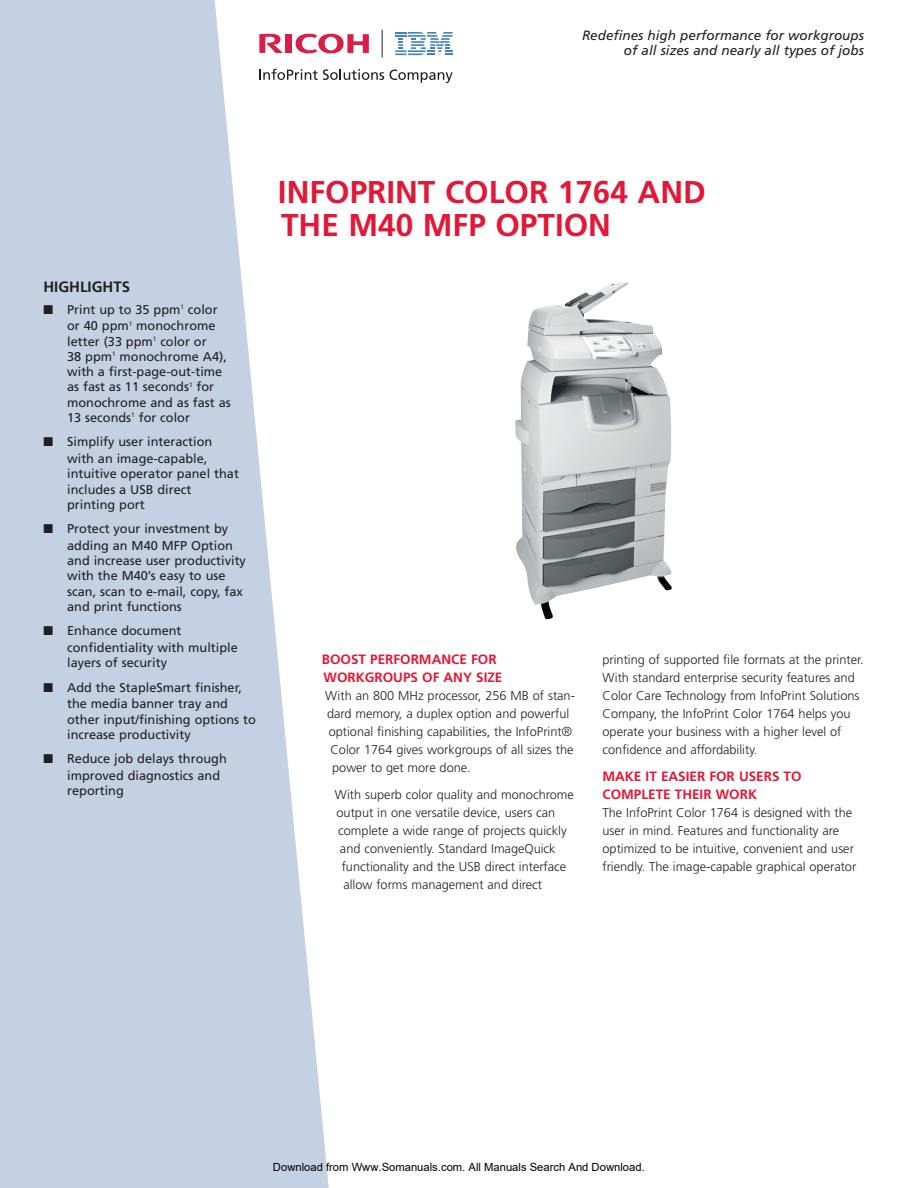
<style>
.page{position:relative;width:918px;height:1188px;background:#fff}
.page>*{position:absolute;margin:0;border:0;box-sizing:border-box;transform-origin:0 0}
.t1{font:700 31.5px/33px "Frutiger";color:#e31836}
.t2{font:700 15px "Frutiger";color:#231f20}
.t3{font:700 13.5px/18px "Frutiger";color:#e31836}
.t4{font:italic 13.5px/15px "Frutiger";color:#231f20;text-align:right}
.t5{font:300 12.75px/18px "Frutiger";color:#231f20}
.t6{font:12.75px/15.3px "Frutiger";color:#231f20}
.t7{font:11.25px "Arial";color:#000}
.s1{font-family:"Helvetica Neue"}
</style>
<div class="page">
<svg style="left:0;top:0;width:330px;height:1188px;fill:#c4d1e2"></svg>
<svg style="left:296px;top:34px;width:73px;height:19px"></svg>
<div style="left:285px;top:34px;width:7px;height:19px;background:#d91e48"></div>
<svg style="left:259px;top:34px;width:24px;height:19px"></svg>
<svg style="left:395px;top:32px;width:58px;height:23px"></svg>
<svg style="left:382px;top:30px;width:1px;height:27px"></svg>
<svg style="left:259px;top:69px;width:194px;height:14px"></svg>
<img style="left:521px;top:282px;width:151px;height:337px">
<p class="t4" style="left:582px;top:29px;width:283px">Redefines high performance for workgroups of all sizes and nearly all types of jobs</p>
<p class="t2" style="left:43px;top:281px;width:88px">HIGHLIGHTS</p>
<p class="t6" style="left:43px;top:302px;width:176px;line-height:16.6px;text-align:right">■ Print up to 35 ppm<sup>1</sup> color or 40 ppm<sup>1</sup> monochrome</p>
<p class="t6" style="left:67px;top:334px;width:165px">letter (33 ppm<sup>1</sup> color or<br>38 ppm<sup>1</sup> monochrome A4), with a first-page-out-time as fast as 11 seconds<sup>1</sup> for monochrome and as fast as<br>13 seconds<sup>1</sup> for color</p>
<p class="t6" style="left:67px;top:435px;width:147px;line-height:16.6px;text-indent:-24px">■ Simplify user interaction with an image-capable,</p>
<p class="t6" style="left:67px;top:467px;width:173px">intuitive operator panel that includes a USB direct printing port</p>
<p class="t6" style="left:67px;top:521px;width:167px;line-height:16.6px;text-indent:-24px">■ Protect your investment by adding an M40 MFP Option</p>
<p class="t6" style="left:67px;top:554px;width:180px">and increase user productivity with the M40’s easy to use scan, scan to e-mail, copy, fax and print functions</p>
<p class="t6" style="left:67px;top:624px;width:172px;line-height:16.6px;text-indent:-24px">■ Enhance document confidentiality with multiple</p>
<p class="t6" style="left:67px;top:656px;width:101px">layers of security</p>
<p class="t6" style="left:67px;top:680px;width:176px;line-height:16.6px;text-indent:-24px">■ Add the StapleSmart finisher, the media banner tray and</p>
<p class="t6" style="left:67px;top:712px;width:190px">other input/finishing options to increase productivity</p>
<p class="t6" style="left:67px;top:751px;width:161px;line-height:16.6px;text-indent:-24px">■ Reduce job delays through improved diagnostics and</p>
<p class="t6" style="left:67px;top:784px;width:58px">reporting</p>
<h1 class="t1" style="left:278px;top:178px;width:429px">INFOPRINT COLOR 1764 AND<br>THE M40 MFP OPTION</h1>
<p class="t3" style="left:322px;top:652px;width:182px">BOOST PERFORMANCE FOR<br>WORKGROUPS OF ANY SIZE</p>
<p class="t5" style="left:325px;top:688px;width:251px">With an 800 MHz processor, 256 MB of stan-</p>
<p class="t5" style="left:327px;top:706px;width:244px">dard memory, a duplex option and powerful</p>
<p class="t5" style="left:329px;top:724px;width:245px">optional finishing capabilities, the InfoPrint<span class="s1">®</span></p>
<p class="t5" style="left:330px;top:742px;width:245px">Color 1764 gives workgroups of all sizes the</p>
<p class="t5" style="left:332px;top:760px;width:140px">power to get more done.</p>
<p class="t5" style="left:335px;top:787px;width:241px">With superb color quality and monochrome</p>
<p class="t5" style="left:337px;top:805px;width:220px">output in one versatile device, users can</p>
<p class="t5" style="left:338px;top:823px;width:230px">complete a wide range of projects quickly</p>
<p class="t5" style="left:340px;top:841px;width:217px">and conveniently. Standard ImageQuick</p>
<p class="t5" style="left:342px;top:859px;width:226px">functionality and the USB direct interface</p>
<p class="t5" style="left:343px;top:877px;width:200px">allow forms management and direct</p>
<p class="t5" style="left:602px;top:651px;width:263px">printing of supported file formats at the printer.<br>With standard enterprise security features and Color Care Technology from InfoPrint Solutions Company, the InfoPrint Color 1764 helps you operate your business with a higher level of confidence and affordability.</p>
<p class="t3" style="left:603px;top:768px;width:201px">MAKE IT EASIER FOR USERS TO<br>COMPLETE THEIR WORK</p>
<p class="t5" style="left:603px;top:804px;width:255px">The InfoPrint Color 1764 is designed with the user in mind. Features and functionality are optimized to be intuitive, convenient and user friendly. The image-capable graphical operator</p>
<p class="t7" style="left:273px;top:1160px;width:373px">Download from Www.Somanuals.com. All Manuals Search And Download.</p>
</div>
